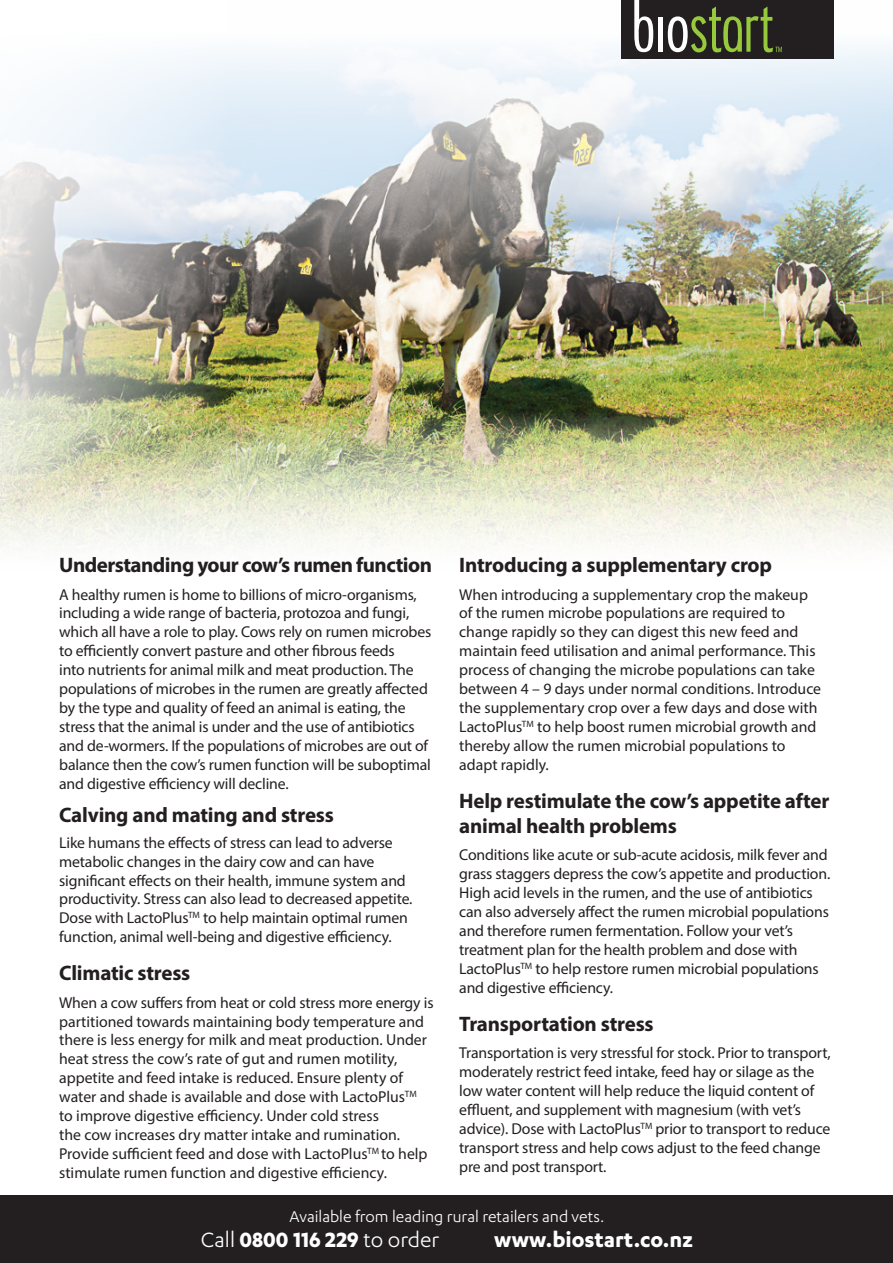
<style>
.page{position:relative;width:893px;height:1263px;background:#fff}
.page>*{position:absolute;margin:0;border:0;box-sizing:border-box;transform-origin:0 0}
.t1{font:24px "Karbon";color:#fff}
.t2{font:700 24px "Karbon";color:#fff}
.t3{font:700 21px/25.2px "Myriad Pro";letter-spacing:-.01em;color:#231f20}
.t4{font:18px "Karbon";color:#fff}
.t5{font:15.75px/18.9px "Myriad Pro";letter-spacing:-.01em;color:#231f20}
.s1{font-weight:700}
</style>
<div class="page">
<img style="left:0;top:0;width:892px;height:546px">
<div style="left:620px;top:0;width:213px;height:59px;background:#231f20"></div>
<hr style="left:658px;top:17px;width:4px;height:35px;background:#fff">
<svg style="left:634px;top:0;width:19px;height:52px"></svg>
<svg style="left:667px;top:7px;width:114px;height:45px"></svg>
<div style="left:0;top:1194px;width:892px;height:68px;background:#231f20"></div>
<h2 class="t3" style="left:59px;top:551px;width:374px">Understanding your cow’s rumen function</h2>
<p class="t5" style="left:59px;top:584px;width:373px">A healthy rumen is home to billions of micro-organisms, including a wide range of bacteria, protozoa and fungi, which all have a role to play. Cows rely on rumen microbes to efficiently convert pasture and other fibrous feeds<br>into nutrients for animal milk and meat production. The populations of microbes in the rumen are greatly affected by the type and quality of feed an animal is eating, the stress that the animal is under and the use of antibiotics and de-wormers. If the populations of microbes are out of balance then the cow’s rumen function will be suboptimal and digestive efficiency will decline.</p>
<h2 class="t3" style="left:59px;top:801px;width:276px">Calving and mating and stress</h2>
<p class="t5" style="left:59px;top:832px;width:354px">Like humans the effects of stress can lead to adverse metabolic changes in the dairy cow and can have significant effects on their health, immune system and productivity. Stress can also lead to decreased appetite.<br>Dose with LactoPlus<sup>TM</sup> to help maintain optimal rumen function, animal well-being and digestive efficiency.</p>
<h2 class="t3" style="left:59px;top:959px;width:133px">Climatic stress</h2>
<p class="t5" style="left:59px;top:992px;width:376px">When a cow suffers from heat or cold stress more energy is partitioned towards maintaining body temperature and there is less energy for milk and meat production. Under heat stress the cow’s rate of gut and rumen motility, appetite and feed intake is reduced. Ensure plenty of water and shade is available and dose with LactoPlus<sup>TM </sup>to improve digestive efficiency. Under cold stress<br>the cow increases dry matter intake and rumination.<br>Provide sufficient feed and dose with LactoPlus<sup>TM</sup> to help stimulate rumen function and digestive efficiency.</p>
<h2 class="t3" style="left:459px;top:551px;width:314px">Introducing a supplementary crop</h2>
<p class="t5" style="left:459px;top:584px;width:363px">When introducing a supplementary crop the makeup of the rumen microbe populations are required to change rapidly so they can digest this new feed and maintain feed utilisation and animal performance. This process of changing the microbe populations can take between 4 – 9 days under normal conditions. Introduce the supplementary crop over a few days and dose with LactoPlus<sup>TM</sup> to help boost rumen microbial growth and thereby allow the rumen microbial populations to adapt rapidly.</p>
<h2 class="t3" style="left:459px;top:787px;width:371px">Help restimulate the cow’s appetite after animal health problems</h2>
<p class="t5" style="left:459px;top:845px;width:372px">Conditions like acute or sub-acute acidosis, milk fever and grass staggers depress the cow’s appetite and production.<br>High acid levels in the rumen, and the use of antibiotics can also adversely affect the rumen microbial populations and therefore rumen fermentation. Follow your vet’s treatment plan for the health problem and dose with LactoPlus<sup>TM</sup> to help restore rumen microbial populations and digestive efficiency.</p>
<h2 class="t3" style="left:459px;top:1010px;width:196px">Transportation stress</h2>
<p class="t5" style="left:459px;top:1042px;width:372px">Transportation is very stressful for stock. Prior to transport, moderately restrict feed intake, feed hay or silage as the low water content will help reduce the liquid content of effluent, and supplement with magnesium (with vet’s advice). Dose with LactoPlus<sup>TM</sup> prior to transport to reduce transport stress and help cows adjust to the feed change pre and post transport.</p>
<p class="t4" style="left:289px;top:1206px;width:316px">Available from leading rural retailers and vets.</p>
<h1 class="t1" style="left:201px;top:1226px;width:240px">Call <span class="s1">0800 116 229</span> to order</h1>
<h1 class="t2" style="left:494px;top:1226px;width:200px">www.biostart.co.nz</h1>
</div>
